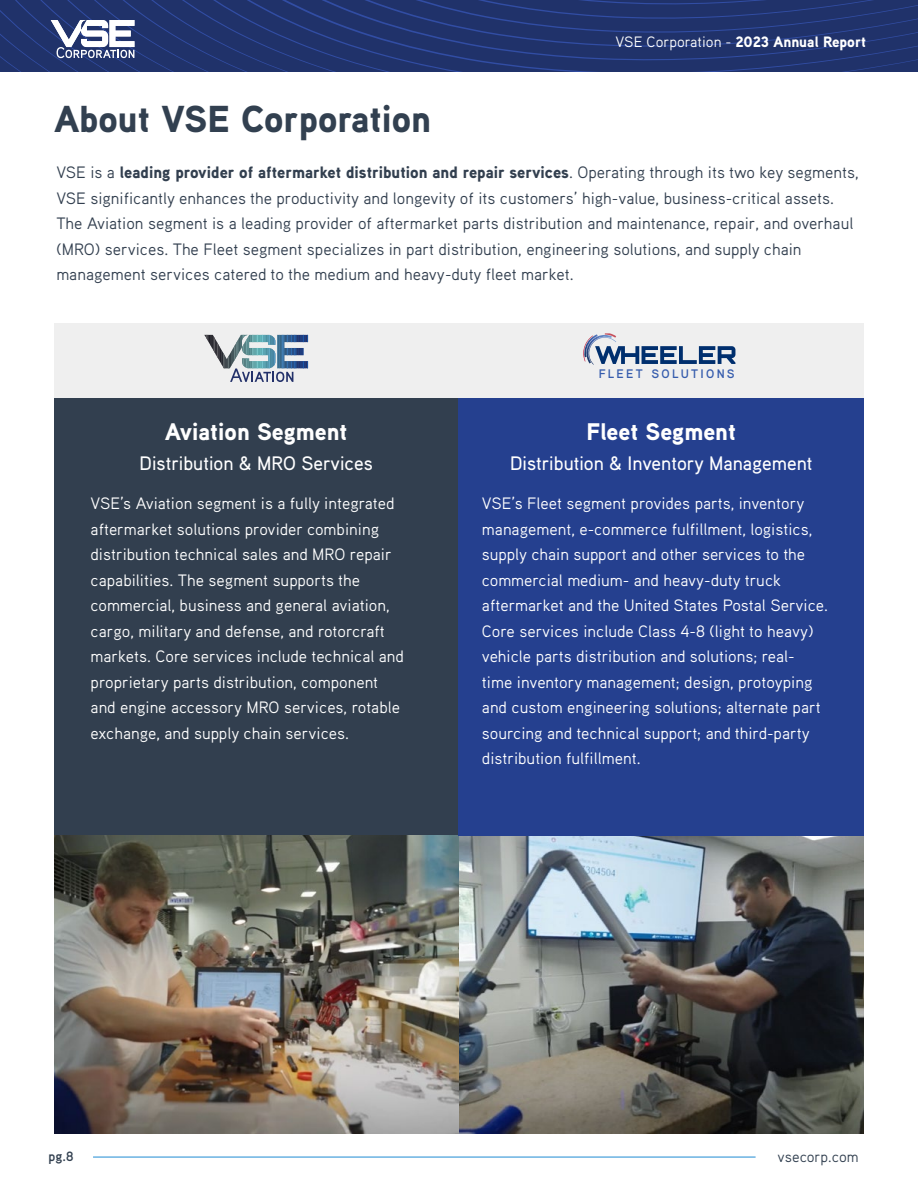
<style>
.page{position:relative;width:918px;height:1188px;background:#fff}
.page>*{position:absolute;margin:0;border:0;box-sizing:border-box;transform-origin:0 0}
.Section_Headers{font:900 37.5px "Aaux Pro";color:#324050}
.Content{font:900 24px "Aaux Pro";color:#fff}
.Content-2{font:500 19.5px "Aaux Pro";color:#fff}
.Content-3{font:16.5px/25.5px "Aaux Pro";color:#fff}
.Content-4{font:16.5px/25.5px "Aaux Pro";color:#323f4f}
.t1{font:900 15px "Aaux Pro";color:#fff}
.t2{font:15px "Aaux Pro";color:#324050}
.t3{font:700 13.5px "Aaux Pro";color:#324050}
.t4{font:700 12.3px "Aaux Pro";letter-spacing:.185em;color:#355cad}
.s1{font-weight:400}
.s2{font-weight:900}
</style>
<div class="page">
<svg style="left:0;top:0;width:918px;height:71px;background:#263971"></svg>
<hr style="left:93px;top:1156px;width:663px;height:2px;background:#6ab2e2">
<div style="left:54px;top:323px;width:404px;height:75px;background:#efefef"></div>
<div style="left:54px;top:398px;width:406px;height:438px;background:#323f4f"></div>
<svg style="left:204px;top:335px;width:104px;height:47px"></svg>
<img style="left:54px;top:836px;width:810px;height:298px">
<div style="left:459px;top:323px;width:405px;height:75px;background:#efefef"></div>
<div style="left:459px;top:398px;width:405px;height:438px;background:#25408f"></div>
<svg style="left:583px;top:333px;width:152px;height:32px"></svg>
<p class="t1" style="left:616px;top:32px;width:252px"><span class="s1">VSE Corporation -</span> 2023 Annual Report</p>
<p class="Section_Headers" style="left:54px;top:94px;width:378px">About VSE Corporation</p>
<p class="Content-4" style="left:56px;top:159px;width:804px">VSE is a <span class="s2">leading provider of aftermarket distribution and repair services</span>. Operating through its two key segments, VSE significantly enhances the productivity and longevity of its customers’ high-value, business-critical assets.<br>The Aviation segment is a leading provider of aftermarket parts distribution and maintenance, repair, and overhaul (MRO) services. The Fleet segment specializes in part distribution, engineering solutions, and supply chain management services catered to the medium and heavy-duty fleet market.</p>
<p class="Content" style="left:165px;top:416px;width:184px">Aviation Segment</p>
<p class="Content-2" style="left:140px;top:451px;width:235px">Distribution &amp; MRO Services</p>
<p class="Content-3" style="left:91px;top:490px;width:315px">VSE’s Aviation segment is a fully integrated aftermarket solutions provider combining distribution technical sales and MRO repair capabilities. The segment supports the commercial, business and general aviation, cargo, military and defense, and rotorcraft markets. Core services include technical and proprietary parts distribution, component and engine accessory MRO services, rotable exchange, and supply chain services.</p>
<p class="t4" style="left:599px;top:365px;width:138px">FLEET SOLUTIONS</p>
<p class="Content" style="left:587px;top:416px;width:151px">Fleet Segment</p>
<p class="Content-2" style="left:510px;top:451px;width:304px">Distribution &amp; Inventory Management</p>
<p class="Content-3" style="left:482px;top:490px;width:348px">VSE’s Fleet segment provides parts, inventory management, e-commerce fulfillment, logistics, supply chain support and other services to the commercial medium- and heavy-duty truck aftermarket and the United States Postal Service.<br>Core services include Class 4-8 (light to heavy) vehicle parts distribution and solutions; real&shy;time inventory management; design, protoyping and custom engineering solutions; alternate part sourcing and technical support; and third-party distribution fulfillment.</p>
<p class="t3" style="left:49px;top:1147px;width:26px">pg.8</p>
<p class="t2" style="left:778px;top:1147px;width:82px">vsecorp.com</p>
</div>
